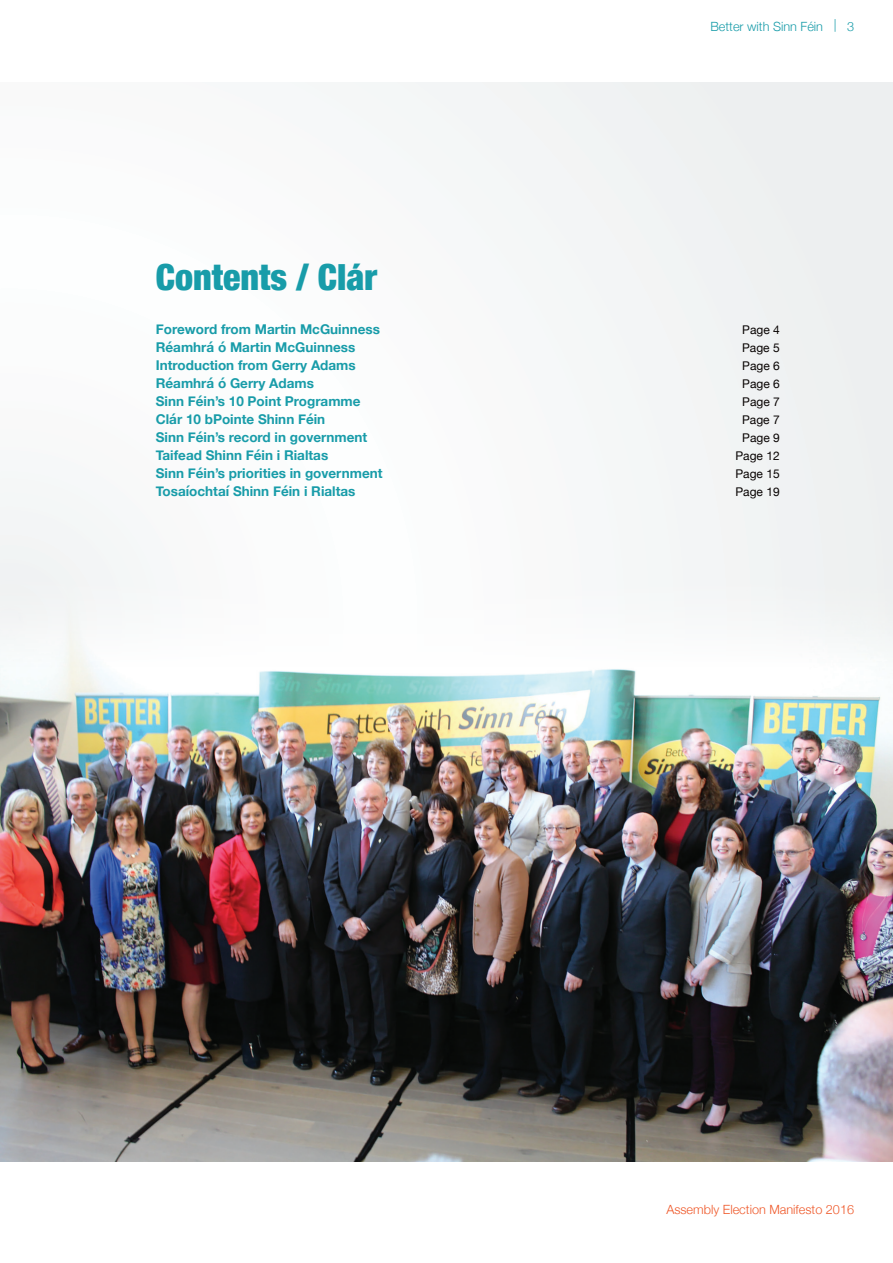
<style>
.page{position:relative;width:893px;height:1263px;background:#fff}
.page>*{position:absolute;margin:0;border:0;box-sizing:border-box;transform-origin:0 0}
.t1{font:900 condensed 36px "Helvetica Neue";color:#189ca9}
.t2{font:700 13.5px "Helvetica Neue";color:#189ca9}
.t3{font:300 12.75px "Helvetica Neue";color:#ef5829}
.t4{font:300 12.75px "Helvetica Neue";color:#189ca9}
.t5{font:12px "Helvetica Neue";color:#080302}
</style>
<div class="page">
<div style="left:0;top:82px;width:893px;height:1080px;background:#f7f8f9"></div>
<img style="left:0;top:643px;width:893px;height:519px">
<p class="t4" style="left:710px;top:17px;width:145px">Better with Sinn Féin | 3</p>
<h1 class="t1" style="left:156px;top:248px;width:223px">Contents / Clár</h1>
<p class="t2" style="left:156px;top:318px;width:226px">Foreword from Martin McGuinness</p>
<p class="t5" style="left:742px;top:321px;width:39px">Page 4</p>
<p class="t2" style="left:156px;top:336px;width:201px">Réamhrá ó Martin McGuinness</p>
<p class="t5" style="left:742px;top:339px;width:39px">Page 5</p>
<p class="t2" style="left:156px;top:354px;width:201px">Introduction from Gerry Adams</p>
<p class="t5" style="left:742px;top:357px;width:39px">Page 6</p>
<p class="t2" style="left:156px;top:372px;width:160px">Réamhrá ó Gerry Adams</p>
<p class="t5" style="left:742px;top:375px;width:39px">Page 6</p>
<p class="t2" style="left:156px;top:390px;width:206px">Sinn Féin’s 10 Point Programme</p>
<p class="t5" style="left:742px;top:393px;width:39px">Page 7</p>
<p class="t2" style="left:156px;top:408px;width:171px">Clár 10 bPointe Shinn Féin</p>
<p class="t5" style="left:742px;top:411px;width:39px">Page 7</p>
<p class="t2" style="left:156px;top:426px;width:213px">Sinn Féin’s record in government</p>
<p class="t5" style="left:742px;top:429px;width:39px">Page 9</p>
<p class="t2" style="left:156px;top:444px;width:174px">Taifead Shinn Féin i Rialtas</p>
<p class="t5" style="left:735px;top:447px;width:46px">Page 12</p>
<p class="t2" style="left:156px;top:462px;width:228px">Sinn Féin’s priorities in government</p>
<p class="t5" style="left:735px;top:465px;width:46px">Page 15</p>
<p class="t2" style="left:156px;top:480px;width:201px">Tosaíochtaí Shinn Féin i Rialtas</p>
<p class="t5" style="left:735px;top:483px;width:46px">Page 19</p>
<p class="t3" style="left:666px;top:1199px;width:189px">Assembly Election Manifesto 2016</p>
</div>
